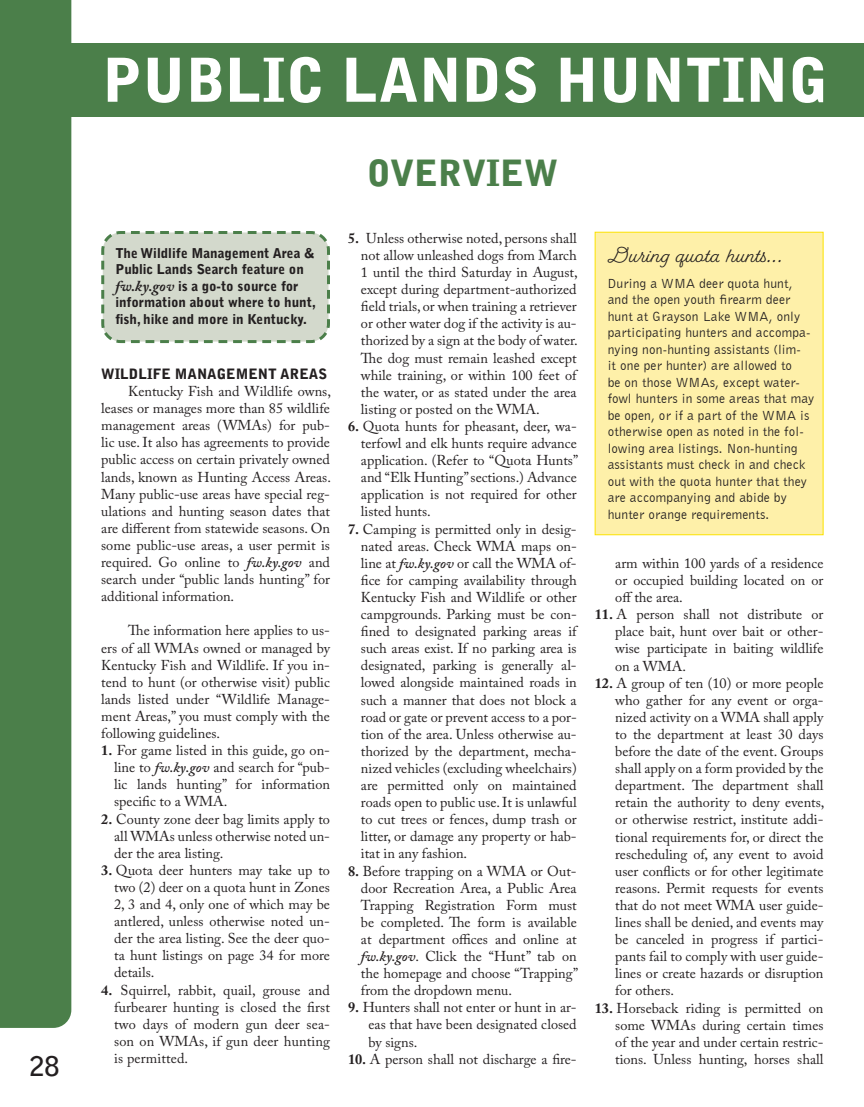
<style>
.page{position:relative;width:864px;height:1107px;background:#fff}
.page>*{position:absolute;margin:0;border:0;box-sizing:border-box;transform-origin:0 0}
.t1{font:900 60px "Bell Gothic Std";color:#fff}
.t2{font:900 36px "Bell Gothic Std";color:#4b7f4a}
.t3{font:700 27px "Bell Gothic Std";color:#231f20}
.t4{font:19.5px "Fairwater Script";color:#231f20}
.t5{font:14.25px/17.1px "Adobe Caslon Pro";color:#231f20;text-align:justify}
.t6{font:900 14.25px "Bell Gothic Std";color:#231f20}
.t7{font:13.5px/16.5px "Bell Gothic BT";letter-spacing:.01em;color:#231f20}
.t8{font:900 13.5px/16.5px "Bell Gothic Std";color:#231f20}
.s1{font-family:"Adobe Caslon Pro";font-weight:700;font-style:italic;font-size:15px}
.s2{font-weight:600;font-style:italic}
.s3{font-weight:700}
</style>
<div class="page">
<div style="left:0;top:0;width:71px;height:1028px;background:#4b7f4a"></div>
<svg style="left:101px;top:231px;width:229px;height:113px;background:#ced6c8"></svg>
<div style="left:595px;top:232px;width:229px;height:303px;background:#fef0a9;border:1px solid #fce200"></div>
<div style="left:0;top:43px;width:864px;height:74px;background:#4b7f4a"></div>
<div style="left:21px;top:27px;width:45px;height:560px;background:#4b7f4a"></div>
<h3 class="t3" style="left:29px;top:1050px;width:32px">28</h3>
<h1 class="t1" style="left:102px;top:45px;width:728px">PUBLIC LANDS HUNTING</h1>
<h2 class="t2" style="left:367px;top:152px;width:193px">OVERVIEW</h2>
<p class="t8" style="left:115px;top:245px;width:202px">The Wildlife Management Area &amp;<br>Public Lands Search feature on <span class="s1">fw.ky.gov</span> is a go-to source for information about where to hunt, fish, hike and more in Kentucky.</p>
<p class="t6" style="left:101px;top:366px;width:227px">WILDLIFE MANAGEMENT AREAS</p>
<p class="t5" style="left:101px;top:383px;width:231px;text-indent:27px">Kentucky Fish and Wildlife owns, leases or manages more than 85 wildlife management areas (WMAs) for pub&shy;lic use. It also has agreements to provide public access on certain privately owned lands, known as Hunting Access Areas.<br>Many public-use areas have special reg&shy;ulations and hunting season dates that are different from statewide seasons. On some public-use areas, a user permit is required. Go online to <span class="s2">fw.ky.gov</span> and search under “public lands hunting” for additional information.</p>
<p class="t5" style="left:101px;top:622px;width:230px;text-indent:27px">The information here applies to us&shy;ers of all WMAs owned or managed by Kentucky Fish and Wildlife. If you in&shy;tend to hunt (or otherwise visit) public lands listed under “Wildlife Manage&shy;ment Areas,” you must comply with the following guidelines.</p>
<p class="t5" style="left:114px;top:742px;width:217px;text-indent:-13px"><span class="s3">1.</span> For game listed in this guide, go on&shy;line to <span class="s2">fw.ky.gov</span> and search for “pub&shy;lic lands hunting” for information specific to a WMA.</p>
<p class="t5" style="left:114px;top:810px;width:217px;text-indent:-13px"><span class="s3">2.</span> County zone deer bag limits apply to all WMAs unless otherwise noted un&shy;der the area listing.</p>
<p class="t5" style="left:114px;top:861px;width:217px;text-indent:-13px"><span class="s3">3.</span> Quota deer hunters may take up to two (2) deer on a quota hunt in Zones 2, 3 and 4, only one of which may be antlered, unless otherwise noted un&shy;der the area listing. See the deer quo&shy;ta hunt listings on page 34 for more details.</p>
<p class="t5" style="left:114px;top:981px;width:217px;text-indent:-13px"><span class="s3">4.</span> Squirrel, rabbit, quail, grouse and furbearer hunting is closed the first two days of modern gun deer sea&shy;son on WMAs, if gun deer hunting is permitted.</p>
<p class="t5" style="left:361px;top:229px;width:218px;text-indent:-13px"><span class="s3">5.</span> Unless otherwise noted, persons shall not allow unleashed dogs from March 1 until the third Saturday in August, except during department-authorized field trials, or when training a retriever or other water dog if the activity is au&shy;thorized by a sign at the body of water.<br>The dog must remain leashed except while training, or within 100 feet of the water, or as stated under the area listing or posted on the WMA.</p>
<p class="t5" style="left:361px;top:417px;width:219px;text-indent:-13px"><span class="s3">6.</span> Quota hunts for pheasant, deer, wa&shy;terfowl and elk hunts require advance application. (Refer to “Quota Hunts” and “Elk Hunting” sections.) Advance application is not required for other listed hunts.</p>
<p class="t5" style="left:361px;top:520px;width:217px;text-indent:-13px"><span class="s3">7.</span> Camping is permitted only in desig&shy;nated areas. Check WMA maps on&shy;line at <span class="s2">fw.ky.gov</span> or call the WMA of&shy;fice for camping availability through Kentucky Fish and Wildlife or other campgrounds. Parking must be con&shy;fined to designated parking areas if such areas exist. If no parking area is designated, parking is generally al&shy;lowed alongside maintained roads in such a manner that does not block a road or gate or prevent access to a por&shy;tion of the area. Unless otherwise au&shy;thorized by the department, mecha&shy;nized vehicles (excluding wheelchairs) are permitted only on maintained roads open to public use. It is unlawful to cut trees or fences, dump trash or litter, or damage any property or hab&shy;itat in any fashion.</p>
<p class="t5" style="left:361px;top:862px;width:219px;text-indent:-13px"><span class="s3">8.</span> Before trapping on a WMA or Out&shy;door Recreation Area, a Public Area Trapping Registration Form must be completed. The form is available at department offices and online at <span class="s2">fw.ky.gov</span>. Click the “Hunt” tab on the homepage and choose “Trapping” from the dropdown menu.</p>
<p class="t5" style="left:369px;top:999px;width:210px;text-indent:-21px"><span class="s3">9.</span> Hunters shall not enter or hunt in ar&shy;eas that have been designated closed by signs.</p>
<p class="t5" style="left:348px;top:1050px;width:230px"><span class="s3">10.</span> A person shall not discharge a fire-</p>
<h3 class="t4" style="left:608px;top:244px;width:177px">During quota hunts...</h3>
<p class="t7" style="left:608px;top:275px;width:208px">During a WMA deer quota hunt, and the open youth firearm deer hunt at Grayson Lake WMA, only participating hunters and accompa&shy;nying non-hunting assistants (lim-<br>it one per hunter) are allowed to<br>be on those WMAs, except water&shy;fowl hunters in some areas that may be open, or if a part of the WMA is otherwise open as noted in the fol&shy;lowing area listings. Non-hunting assistants must check in and check out with the quota hunter that they are accompanying and abide by hunter orange requirements.</p>
<p class="t5" style="left:615px;top:554px;width:210px">arm within 100 yards of a residence or occupied building located on or off the area.</p>
<p class="t5" style="left:615px;top:606px;width:210px;text-indent:-21px"><span class="s3">11.</span> A person shall not distribute or place bait, hunt over bait or other&shy;wise participate in baiting wildlife on a WMA.</p>
<p class="t5" style="left:615px;top:674px;width:211px;text-indent:-21px"><span class="s3">12.</span> A group of ten (10) or more people who gather for any event or orga&shy;nized activity on a WMA shall apply to the department at least 30 days before the date of the event. Groups shall apply on a form provided by the department. The department shall retain the authority to deny events, or otherwise restrict, institute addi&shy;tional requirements for, or direct the rescheduling of, any event to avoid user conflicts or for other legitimate reasons. Permit requests for events that do not meet WMA user guide&shy;lines shall be denied, and events may be canceled in progress if partici&shy;pants fail to comply with user guide&shy;lines or create hazards or disruption for others.</p>
<p class="t5" style="left:615px;top:999px;width:210px;text-indent:-21px"><span class="s3">13.</span> Horseback riding is permitted on some WMAs during certain times of the year and under certain restric&shy;tions. Unless hunting, horses shall</p>
</div>
